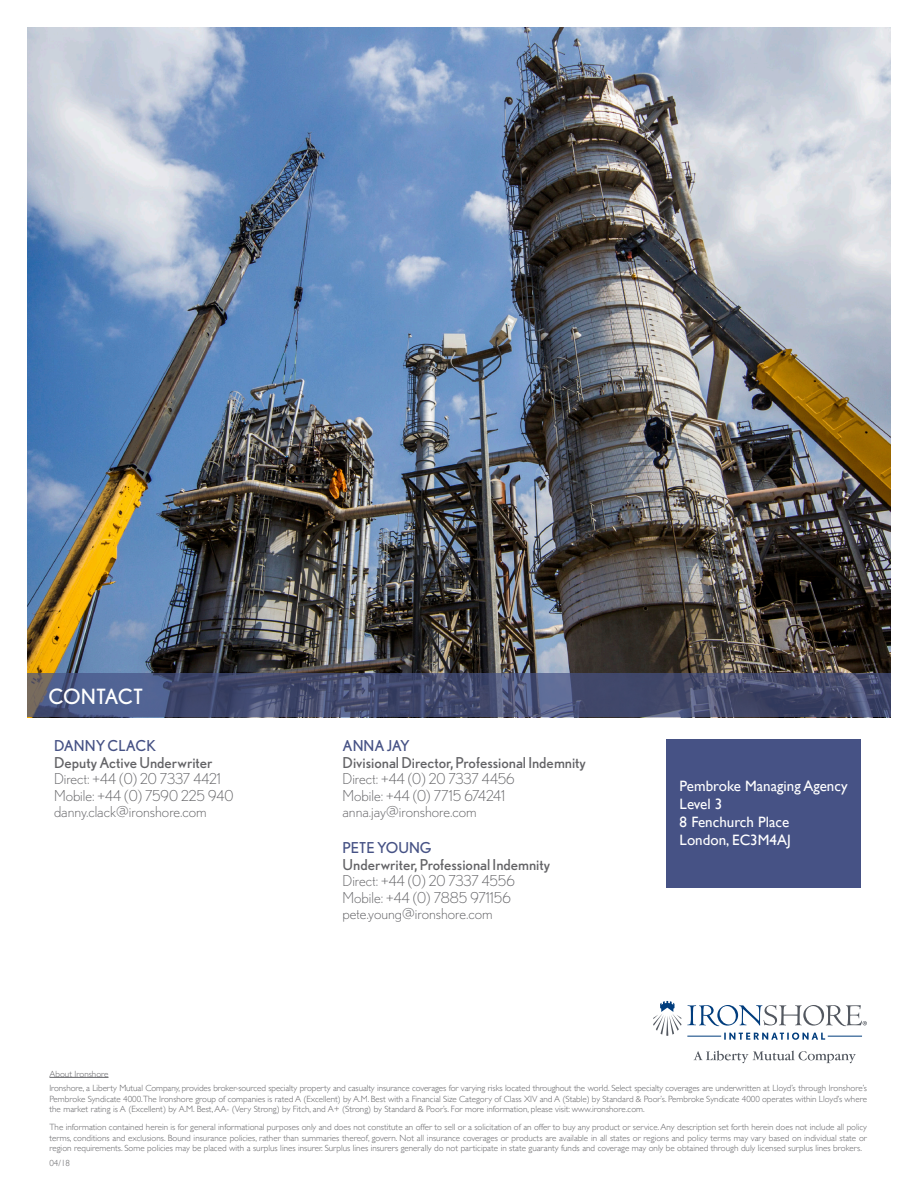
<style>
.page{position:relative;width:918px;height:1188px;background:#fff}
.page>*{position:absolute;margin:0;border:0;box-sizing:border-box;transform-origin:0 0}
.t1{font:21px "Nobel";letter-spacing:-.015em;color:#fff}
.t2{font:300 15px/16.5px "Nobel";color:#636366}
.t3{font:15px "Gill Sans";color:#fff}
.t4{font:15px "Nobel";color:#465285}
.t5{font:15px "Nobel";color:#636366}
.t6{font:300 9px/10.8px "Gill Sans";color:#636366;text-align:justify}
.s1{font-weight:400}
</style>
<div class="page">
<div style="left:667px;top:739px;width:194px;height:148px;background:#465285"></div>
<hr style="left:49px;top:1077px;width:60px;height:1px;background:#636366">
<img style="left:27px;top:27px;width:864px;height:646px">
<svg style="left:694px;top:1051px;width:162px;height:12px"></svg>
<svg style="left:653px;top:1001px;width:214px;height:39px"></svg>
<svg style="left:27px;top:673px;width:864px;height:44px;background:#485073"></svg>
<p class="t1" style="left:49px;top:684px;width:96px">CONTACT</p>
<p class="t4" style="left:54px;top:737px;width:104px">DANNY CLACK</p>
<p class="t5" style="left:54px;top:754px;width:160px">Deputy Active Underwriter</p>
<p class="t2" style="left:54px;top:771px;width:168px">Direct: +44 (0) 20 7337 4421</p>
<p class="t2" style="left:54px;top:787px;width:181px">Mobile: +44 (0) 7590 225 940</p>
<p class="t2" style="left:54px;top:804px;width:154px">danny.clack@ironshore.com</p>
<p class="t4" style="left:343px;top:737px;width:69px">ANNA JAY</p>
<p class="t2" style="left:343px;top:754px;width:245px"><span class="s1">Divisional Director, Professional Indemnity<br></span>Direct: +44 (0) 20 7337 4456<br>Mobile: +44 (0) 7715 674241</p>
<p class="t2" style="left:343px;top:804px;width:135px">anna.jay@ironshore.com</p>
<p class="t4" style="left:343px;top:839px;width:91px">PETE YOUNG</p>
<p class="t2" style="left:343px;top:856px;width:209px"><span class="s1">Underwriter, Professional Indemnity<br></span>Direct: +44 (0) 20 7337 4556<br>Mobile: +44 (0) 7885 971156</p>
<p class="t2" style="left:343px;top:906px;width:151px">pete.young@ironshore.com</p>
<p class="t3" style="left:680px;top:777px;width:169px">Pembroke Managing Agency</p>
<p class="t3" style="left:680px;top:795px;width:44px">Level 3</p>
<p class="t3" style="left:680px;top:813px;width:111px">8 Fenchurch Place</p>
<p class="t3" style="left:680px;top:831px;width:113px">London, EC3M4AJ</p>
<p class="t6" style="left:49px;top:1068px;width:61px">About Ironshore</p>
<p class="t6" style="left:49px;top:1082px;width:819px">Ironshore, a Liberty Mutual Company, provides broker-sourced specialty property and casualty insurance coverages for varying risks located throughout the world. Select specialty coverages are underwritten at Lloyd’s through Ironshore’s Pembroke Syndicate 4000.The Ironshore group of companies is rated A (Excellent) by A.M. Best with a Financial Size Category of Class XIV and A (Stable) by Standard &amp; Poor’s. Pembroke Syndicate 4000 operates within Lloyd’s where the market rating is A (Excellent) by A.M. Best, AA- (Very Strong) by Fitch, and A+ (Strong) by Standard &amp; Poor’s. For more information, please visit: www.ironshore.com.</p>
<p class="t6" style="left:49px;top:1121px;width:819px">The information contained herein is for general informational purposes only and does not constitute an offer to sell or a solicitation of an offer to buy any product or service. Any description set forth herein does not include all policy terms, conditions and exclusions. Bound insurance policies, rather than summaries thereof, govern. Not all insurance coverages or products are available in all states or regions and policy terms may vary based on individual state or region requirements. Some policies may be placed with a surplus lines insurer. Surplus lines insurers generally do not participate in state guaranty funds and coverage may only be obtained through duly licensed surplus lines brokers.</p>
<p class="t6" style="left:49px;top:1157px;width:22px">04/18</p>
</div>
